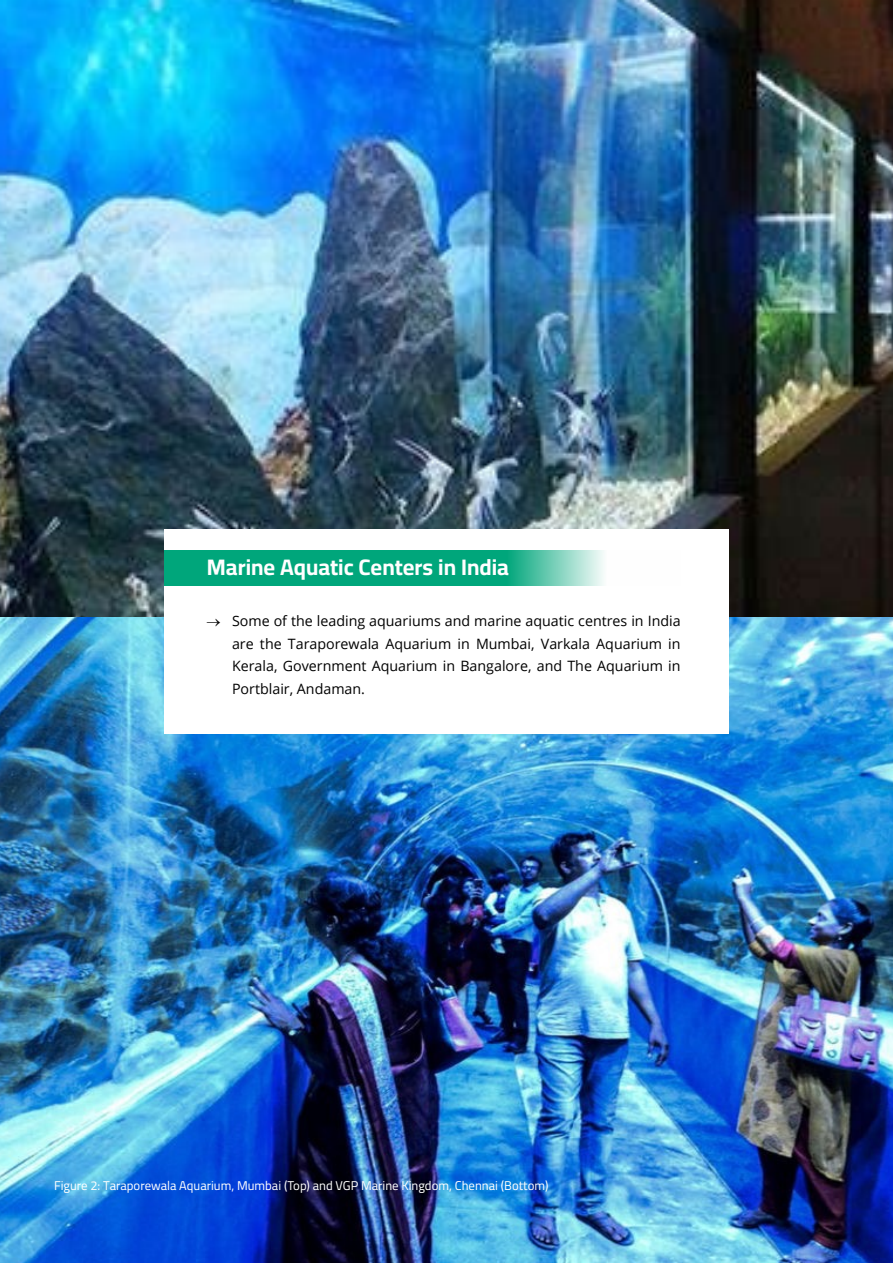
<style>
.page{position:relative;width:893px;height:1263px;background:#fff}
.page>*{position:absolute;margin:0;border:0;box-sizing:border-box;transform-origin:0 0}
.t1{font:22.5px "Cairo";color:#fff}
.t2{font:14.25px/22.5px "Open Sans";color:#000;text-align:justify}
.t3{font:300 12.75px "Cairo";color:#fff}
</style>
<div class="page">
<img style="left:0;top:0;width:893px;height:1263px">
<img style="left:0;top:0;width:1px;height:617px">
<div style="left:164px;top:529px;width:565px;height:204px;background:#fff"></div>
<svg style="left:164px;top:550px;width:440px;height:35px;background:#1baf88"></svg>
<h1 class="t1" style="left:207px;top:551px;width:304px">Marine Aquatic Centers in India</h1>
<p class="t2" style="left:232px;top:609px;width:450px;text-indent:-26px">→ Some of the leading aquariums and marine aquatic centres in India are the Taraporewala Aquarium in Mumbai, Varkala Aquarium in Kerala, Government Aquarium in Bangalore, and The Aquarium in Portblair, Andaman.</p>
<p class="t3" style="left:54px;top:1176px;width:496px">Figure 2: Taraporewala Aquarium, Mumbai (Top) and VGP Marine Kingdom, Chennai (Bottom)</p>
</div>
